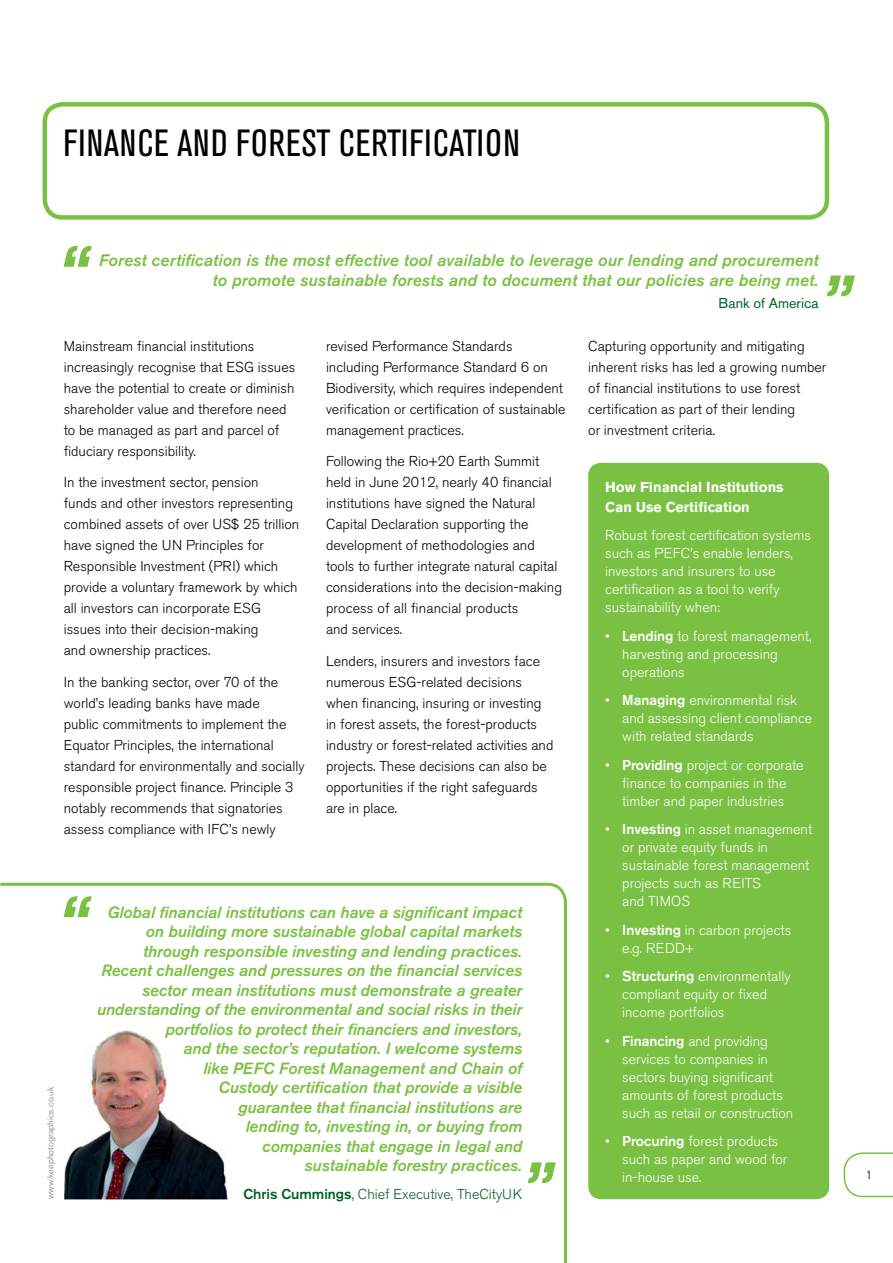
<style>
.page{position:relative;width:893px;height:1263px;background:#fff}
.page>*{position:absolute;margin:0;border:0;box-sizing:border-box;transform-origin:0 0}
.Paragraph_header{font:italic 500 75px "Akzidenz Grotesk BE";color:#7ac143}
.PEFC_BODY_COPY{font:condensed 37.5px "Akzidenz Grotesk BE";letter-spacing:.02em;color:#000}
.PEFC_BODY_COPY-2{font:italic 500 16.5px/19.5px "Akzidenz Grotesk BE";letter-spacing:.01em;color:#7ac143;text-align:right}
.PEFC_BODY_COPY-3{font:italic 500 16.2px/19.5px "Akzidenz Grotesk BE";letter-spacing:-.005em;color:#7ac143;text-align:right}
.PEFC_BODY_COPY-4{font:300 14.25px/21px "Akzidenz Grotesk BE";color:#000}
.PEFC_BODY_COPY-5{font:300 14.25px/18px "Akzidenz Grotesk BE";color:#fff}
.PEFC_BODY_COPY-6{font:700 14.25px/19.5px "Akzidenz Grotesk BE";color:#fff}
.PEFC_BODY_COPY-7{font:300 14.25px "Akzidenz Grotesk BE";color:#006225}
.PEFC_BODY_COPY-8{font:14.25px "Akzidenz Grotesk BE";color:#006225}
.t1{font:300 12px "Akzidenz Grotesk BE";color:#000}
.Box_body_bold{font:9px "Akzidenz Grotesk BE";color:#939598}
.s1{font-weight:500}
</style>
<div class="page">
<svg style="left:844px;top:1152px;width:49px;height:45px"></svg>
<div style="left:43px;top:102px;width:786px;height:118px;border:4px solid #7ac143;border-radius:18px"></div>
<div style="left:588px;top:463px;width:241px;height:736px;background:#7ac143;border-radius:13px"></div>
<svg style="left:0;top:882px;width:567px;height:381px"></svg>
<svg style="left:64px;top:1013px;width:174px;height:8px"></svg>
<img style="left:64px;top:1021px;width:174px;height:178px">
<p class="PEFC_BODY_COPY" style="left:63px;top:122px;width:458px">FINANCE AND FOREST CERTIFICATION</p>
<p class="Paragraph_header" style="left:55px;top:230px;width:34px">“</p>
<p class="PEFC_BODY_COPY-2" style="left:99px;top:250px;width:721px">Forest certification is the most effective tool available to leverage our lending and procurement to promote sustainable forests and to document that our policies are being met.</p>
<p class="PEFC_BODY_COPY-8" style="left:718px;top:295px;width:102px">Bank of America</p>
<p class="Paragraph_header" style="left:863px;top:313px;width:34px;rotate:-180deg">“</p>
<p class="PEFC_BODY_COPY-4" style="left:64px;top:336px;width:233px">Mainstream financial institutions increasingly recognise that ESG issues have the potential to create or diminish shareholder value and therefore need to be managed as part and parcel of fiduciary responsibility.</p>
<p class="PEFC_BODY_COPY-4" style="left:64px;top:472px;width:237px">In the investment sector, pension<br>funds and other investors representing combined assets of over US$ 25 trillion have signed the UN Principles for Responsible Investment (PRI) which provide a voluntary framework by which all investors can incorporate ESG issues into their decision-making<br>and ownership practices.</p>
<p class="PEFC_BODY_COPY-4" style="left:64px;top:672px;width:242px">In the banking sector, over 70 of the world’s leading banks have made<br>public commitments to implement the Equator Principles, the international standard for environmentally and socially responsible project finance. Principle 3 notably recommends that signatories assess compliance with IFC’s newly</p>
<p class="PEFC_BODY_COPY-4" style="left:326px;top:336px;width:241px">revised Performance Standards including Performance Standard 6 on Biodiversity, which requires independent verification or certification of sustainable management practices.</p>
<p class="PEFC_BODY_COPY-4" style="left:326px;top:451px;width:238px">Following the Rio+20 Earth Summit held in June 2012, nearly 40 financial institutions have signed the Natural Capital Declaration supporting the development of methodologies and tools to further integrate natural capital considerations into the decision-making process of all financial products<br>and services.</p>
<p class="PEFC_BODY_COPY-4" style="left:326px;top:651px;width:229px">Lenders, insurers and investors face numerous ESG-related decisions when financing, insuring or investing in forest assets, the forest-products industry or forest-related activities and projects. These decisions can also be opportunities if the right safeguards are in place.</p>
<p class="Box_body_bold" style="left:45px;top:1199px;width:114px;rotate:-90deg">www.keephotographics.co.uk</p>
<p class="Paragraph_header" style="left:55px;top:880px;width:34px">“</p>
<p class="PEFC_BODY_COPY-3" style="left:97px;top:902px;width:427px">Global financial institutions can have a significant impact on building more sustainable global capital markets through responsible investing and lending practices.<br>Recent challenges and pressures on the financial services sector mean institutions must demonstrate a greater understanding of the environmental and social risks in their portfolios to protect their financiers and investors,<br>and the sector’s reputation. I welcome systems<br>like PEFC Forest Management and Chain of<br>Custody certification that provide a visible<br>guarantee that financial institutions are<br>lending to, investing in, or buying from<br>companies that engage in legal and<br>sustainable forestry practices.</p>
<p class="PEFC_BODY_COPY-7" style="left:243px;top:1186px;width:280px"><span class="s1">Chris Cummings</span>, Chief Executive, TheCityUK</p>
<p class="Paragraph_header" style="left:564px;top:1199px;width:34px;rotate:-180deg">“</p>
<p class="PEFC_BODY_COPY-4" style="left:588px;top:336px;width:240px">Capturing opportunity and mitigating inherent risks has led a growing number of financial institutions to use forest certification as part of their lending<br>or investment criteria.</p>
<p class="PEFC_BODY_COPY-6" style="left:605px;top:477px;width:180px">How Financial Institutions<br>Can Use Certification</p>
<p class="PEFC_BODY_COPY-5" style="left:605px;top:526px;width:207px">Robust forest certification systems such as PEFC’s enable lenders, investors and insurers to use certification as a tool to verify sustainability when:</p>
<p class="PEFC_BODY_COPY-5" style="left:622px;top:627px;width:191px;text-indent:-17px">• <span class="s1">Lending</span> to forest management, harvesting and processing operations</p>
<p class="PEFC_BODY_COPY-5" style="left:622px;top:691px;width:191px;text-indent:-17px">• <span class="s1">Managing</span> environmental risk and assessing client compliance with related standards</p>
<p class="PEFC_BODY_COPY-5" style="left:605px;top:756px;width:200px;text-align:center">• <span class="s1">Providing</span> project or corporate finance to companies in the timber and paper industries</p>
<p class="PEFC_BODY_COPY-5" style="left:622px;top:820px;width:191px;text-indent:-17px">• <span class="s1">Investing</span> in asset management or private equity funds in sustainable forest management projects such as REITS<br>and TIMOS</p>
<p class="PEFC_BODY_COPY-5" style="left:622px;top:921px;width:170px;text-indent:-17px">• <span class="s1">Investing</span> in carbon projects e.g. REDD+</p>
<p class="PEFC_BODY_COPY-5" style="left:622px;top:967px;width:170px;text-indent:-17px">• <span class="s1">Structuring</span> environmentally compliant equity or fixed income portfolios</p>
<p class="PEFC_BODY_COPY-5" style="left:622px;top:1032px;width:173px;text-indent:-17px">• <span class="s1">Financing</span> and providing services to companies in sectors buying significant amounts of forest products such as retail or construction</p>
<p class="PEFC_BODY_COPY-5" style="left:622px;top:1132px;width:167px;text-indent:-17px">• <span class="s1">Procuring</span> forest products such as paper and wood for in-house use.</p>
<p class="t1" style="left:865px;top:1168px;width:8px">1</p>
</div>
